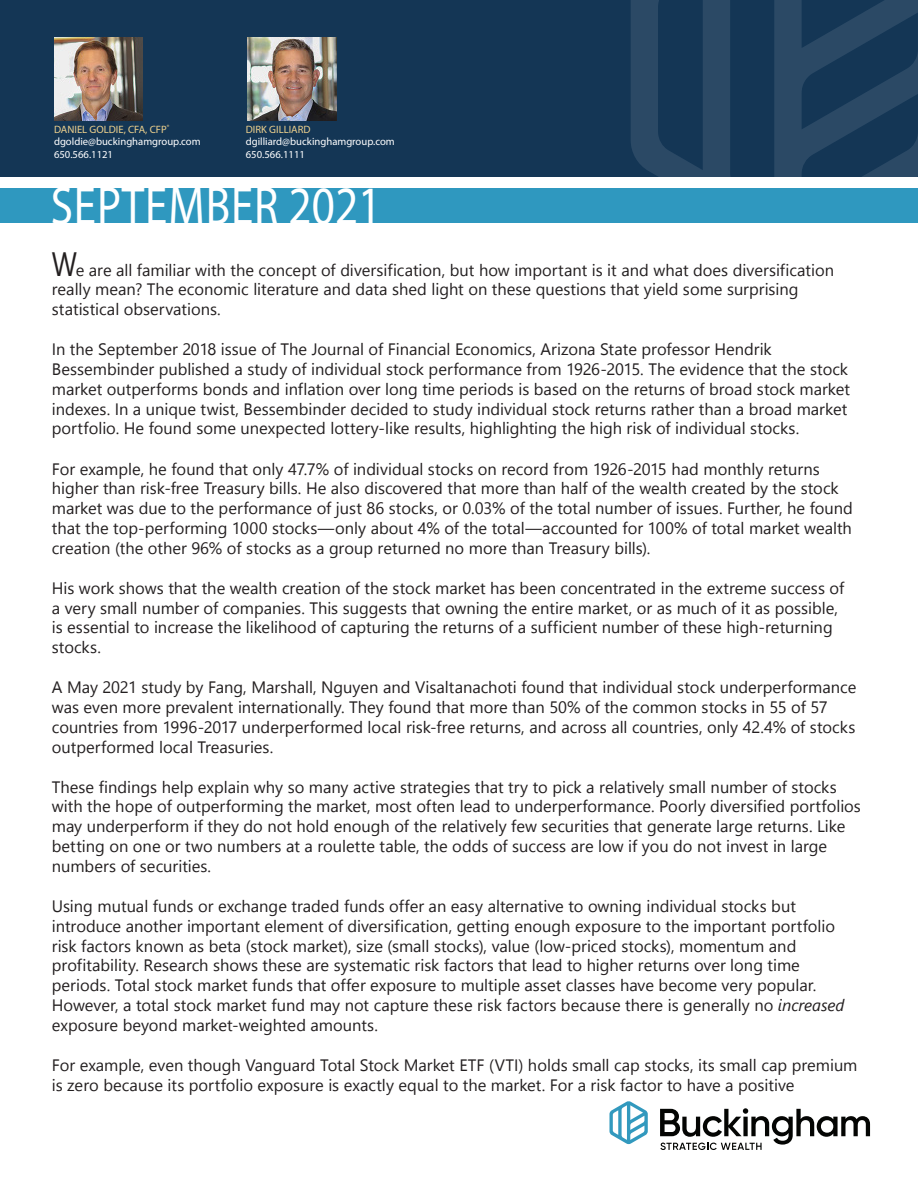
<style>
.page{position:relative;width:918px;height:1188px;background:#fff}
.page>*{position:absolute;margin:0;border:0;box-sizing:border-box;transform-origin:0 0}
.t1{font:54.3px "Myriad Pro";letter-spacing:.02em;color:#fff;scale:.83 1}
.t2{font:16.5px/19.8px "Segoe UI Historic";color:#231f20}
.t3{font:10.65px "Myriad Pro";color:#fff}
.t4{font:10.65px "Myriad Pro";color:#eed18d}
.s1{font-size:33.75px}
.s2{font-family:"Segoe UI";font-style:italic}
</style>
<div class="page">
<div style="left:0;top:0;width:918px;height:178px;background:#143655"></div>
<svg style="left:631px;top:0;width:287px;height:223px"></svg>
<div style="left:0;top:177px;width:918px;height:11px;background:#fff"></div>
<svg style="left:660px;top:1108px;width:210px;height:42px"></svg>
<svg style="left:609px;top:1101px;width:39px;height:43px"></svg>
<img style="left:54px;top:37px;width:89px;height:83px">
<img style="left:248px;top:37px;width:88px;height:83px">
<div style="left:0;top:188px;width:918px;height:34px;background:#2f98bf"></div>
<p class="t4" style="left:54px;top:123px;width:117px">DANIEL GOLDIE, CFA, CFP<sup>®</sup></p>
<p class="t3" style="left:54px;top:135px;width:148px">dgoldie@buckinghamgroup.com</p>
<p class="t3" style="left:54px;top:148px;width:61px">650.566.1121</p>
<p class="t4" style="left:246px;top:123px;width:66px">DIRK GILLIARD</p>
<p class="t3" style="left:246px;top:135px;width:150px">dgilliard@buckinghamgroup.com</p>
<p class="t3" style="left:246px;top:148px;width:61px">650.566.1111</p>
<p class="t1" style="left:51px;top:173px;width:400px">SEPTEMBER 2021</p>
<p class="t2" style="left:52px;top:260px;width:784px"><span class="s1">W</span>e are all familiar with the concept of diversification, but how important is it and what does diversification really mean? The economic literature and data shed light on these questions that yield some surprising statistical observations.</p>
<p class="t2" style="left:52px;top:340px;width:800px">In the September 2018 issue of The Journal of Financial Economics, Arizona State professor Hendrik Bessembinder published a study of individual stock performance from 1926-2015. The evidence that the stock market outperforms bonds and inflation over long time periods is based on the returns of broad stock market indexes. In a unique twist, Bessembinder decided to study individual stock returns rather than a broad market portfolio. He found some unexpected lottery-like results, highlighting the high risk of individual stocks.</p>
<p class="t2" style="left:52px;top:459px;width:803px">For example, he found that only 47.7% of individual stocks on record from 1926-2015 had monthly returns higher than risk-free Treasury bills. He also discovered that more than half of the wealth created by the stock market was due to the performance of just 86 stocks, or 0.03% of the total number of issues. Further, he found that the top-performing 1000 stocks—only about 4% of the total—accounted for 100% of total market wealth creation (the other 96% of stocks as a group returned no more than Treasury bills).</p>
<p class="t2" style="left:52px;top:578px;width:794px">His work shows that the wealth creation of the stock market has been concentrated in the extreme success of a very small number of companies. This suggests that owning the entire market, or as much of it as possible, is essential to increase the likelihood of capturing the returns of a sufficient number of these high-returning stocks.</p>
<p class="t2" style="left:52px;top:678px;width:806px">A May 2021 study by Fang, Marshall, Nguyen and Visaltanachoti found that individual stock underperformance was even more prevalent internationally. They found that more than 50% of the common stocks in 55 of 57 countries from 1996-2017 underperformed local risk-free returns, and across all countries, only 42.4% of stocks outperformed local Treasuries.</p>
<p class="t2" style="left:52px;top:777px;width:811px">These findings help explain why so many active strategies that try to pick a relatively small number of stocks with the hope of outperforming the market, most often lead to underperformance. Poorly diversified portfolios may underperform if they do not hold enough of the relatively few securities that generate large returns. Like betting on one or two numbers at a roulette table, the odds of success are low if you do not invest in large numbers of securities.</p>
<p class="t2" style="left:52px;top:896px;width:794px">Using mutual funds or exchange traded funds offer an easy alternative to owning individual stocks but introduce another important element of diversification, getting enough exposure to the important portfolio risk factors known as beta (stock market), size (small stocks), value (low-priced stocks), momentum and profitability. Research shows these are systematic risk factors that lead to higher returns over long time periods. Total stock market funds that offer exposure to multiple asset classes have become very popular.<br>However, a total stock market fund may not capture these risk factors because there is generally no <span class="s2">increased </span>exposure beyond market-weighted amounts.</p>
<p class="t2" style="left:52px;top:1055px;width:807px">For example, even though Vanguard Total Stock Market ETF (VTI) holds small cap stocks, its small cap premium is zero because its portfolio exposure is exactly equal to the market. For a risk factor to have a positive</p>
</div>
